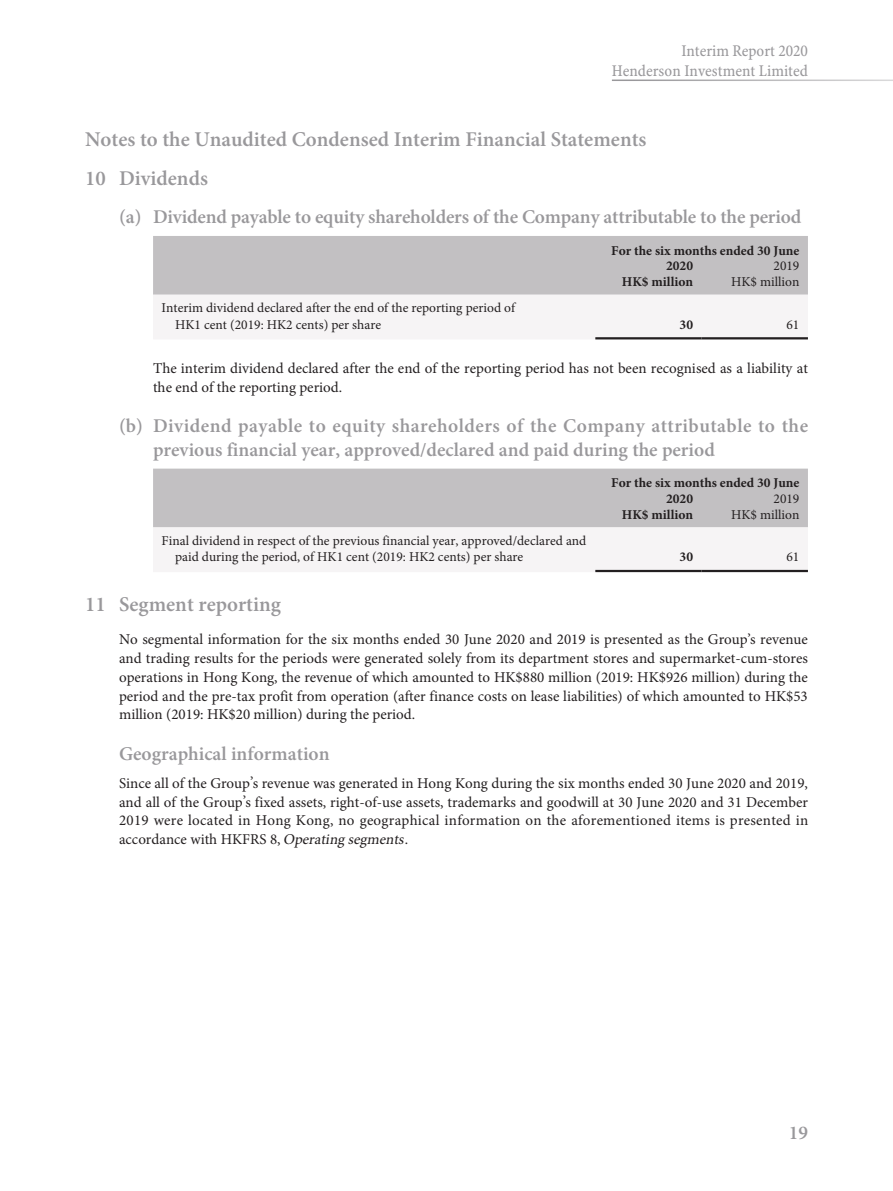
<style>
.page{position:relative;width:893px;height:1191px;background:#fff}
.page>*{position:absolute;margin:0;border:0;box-sizing:border-box;transform-origin:0 0}
.t1{font:600 21px "Minion Pro";color:#99989b}
.t2{font:600 19.5px/23.2px "Minion Pro";letter-spacing:.025em;color:#99989b}
.t3{font:600 19.5px "Minion Pro";color:#99989b}
.t4{font:16.5px/19.5px "Minion Pro Cn Capt";color:#99989b;text-align:right}
.t5{font:15px/18.8px "Minion Pro";color:#231f20;text-align:justify}
.t6{font:13.5px/16.5px "Minion Pro";color:#231f20}
.t7{font:700 13.5px/15.8px "Minion Pro";color:#231f20}
.s1{font-style:italic}
</style>
<div class="page">
<svg style="left:153px;top:236px;width:655px;height:103px"></svg>
<hr style="left:595px;top:337px;width:107px;height:2px;background:#231f20">
<hr style="left:702px;top:337px;width:106px;height:2px;background:#231f20">
<svg style="left:153px;top:468px;width:655px;height:104px"></svg>
<hr style="left:595px;top:570px;width:107px;height:2px;background:#231f20">
<hr style="left:702px;top:570px;width:106px;height:2px;background:#231f20">
<hr style="left:612px;top:80px;width:281px;height:1px;background:#99989b">
<p class="t4" style="left:612px;top:42px;width:198px">Interim Report 2020<br>Henderson Investment Limited</p>
<h1 class="t1" style="left:85px;top:125px;width:563px">Notes to the Unaudited Condensed Interim Financial Statements</h1>
<h1 class="t1" style="left:85px;top:164px;width:124px">10 Dividends</h1>
<h2 class="t3" style="left:119px;top:203px;width:684px">(a) Dividend payable to equity shareholders of the Company attributable to the period</h2>
<p class="t7" style="left:666px;top:242px;width:135px;text-indent:-55px">For the six months ended 30 June<br>2020</p>
<p class="t6" style="left:773px;top:258px;width:27px">2019</p>
<p class="t7" style="left:622px;top:274px;width:73px">HK$ million</p>
<p class="t6" style="left:731px;top:274px;width:70px">HK$ million</p>
<p class="t6" style="left:175px;top:299px;width:341px;text-indent:-14px">Interim dividend declared after the end of the reporting period of<br>HK1 cent (2019: HK2 cents) per share</p>
<p class="t7" style="left:680px;top:316px;width:15px">30</p>
<p class="t6" style="left:786px;top:316px;width:14px">61</p>
<p class="t5" style="left:153px;top:359px;width:656px">The interim dividend declared after the end of the reporting period has not been recognised as a liability at the end of the reporting period.</p>
<h2 class="t2" style="left:153px;top:414px;width:657px;text-indent:-34px">(b) Dividend payable to equity shareholders of the Company attributable to the previous financial year, approved/declared and paid during the period</h2>
<p class="t7" style="left:666px;top:475px;width:135px;text-indent:-55px">For the six months ended 30 June<br>2020</p>
<p class="t6" style="left:773px;top:490px;width:27px">2019</p>
<p class="t6" style="left:175px;top:532px;width:413px;text-indent:-14px">Final dividend in respect of the previous financial year, approved/declared and paid during the period, of HK1 cent (2019: HK2 cents) per share</p>
<p class="t7" style="left:622px;top:506px;width:73px">HK$ million</p>
<p class="t6" style="left:731px;top:506px;width:70px">HK$ million</p>
<p class="t7" style="left:680px;top:549px;width:15px">30</p>
<p class="t6" style="left:786px;top:549px;width:14px">61</p>
<h1 class="t1" style="left:85px;top:589px;width:197px">11 Segment reporting</h1>
<p class="t5" style="left:119px;top:630px;width:690px">No segmental information for the six months ended 30 June 2020 and 2019 is presented as the Group’s revenue and trading results for the periods were generated solely from its department stores and supermarket-cum-stores operations in Hong Kong, the revenue of which amounted to HK$880 million (2019: HK$926 million) during the period and the pre-tax profit from operation (after finance costs on lease liabilities) of which amounted to HK$53 million (2019: HK$20 million) during the period.</p>
<h2 class="t3" style="left:119px;top:740px;width:212px">Geographical information</h2>
<p class="t5" style="left:119px;top:773px;width:691px">Since all of the Group’s revenue was generated in Hong Kong during the six months ended 30 June 2020 and 2019, and all of the Group’s fixed assets, right-of-use assets, trademarks and goodwill at 30 June 2020 and 31 December 2019 were located in Hong Kong, no geographical information on the aforementioned items is presented in accordance with HKFRS 8, <span class="s1">Operating segments</span>.</p>
<h2 class="t3" style="left:789px;top:1119px;width:21px">19</h2>
</div>
